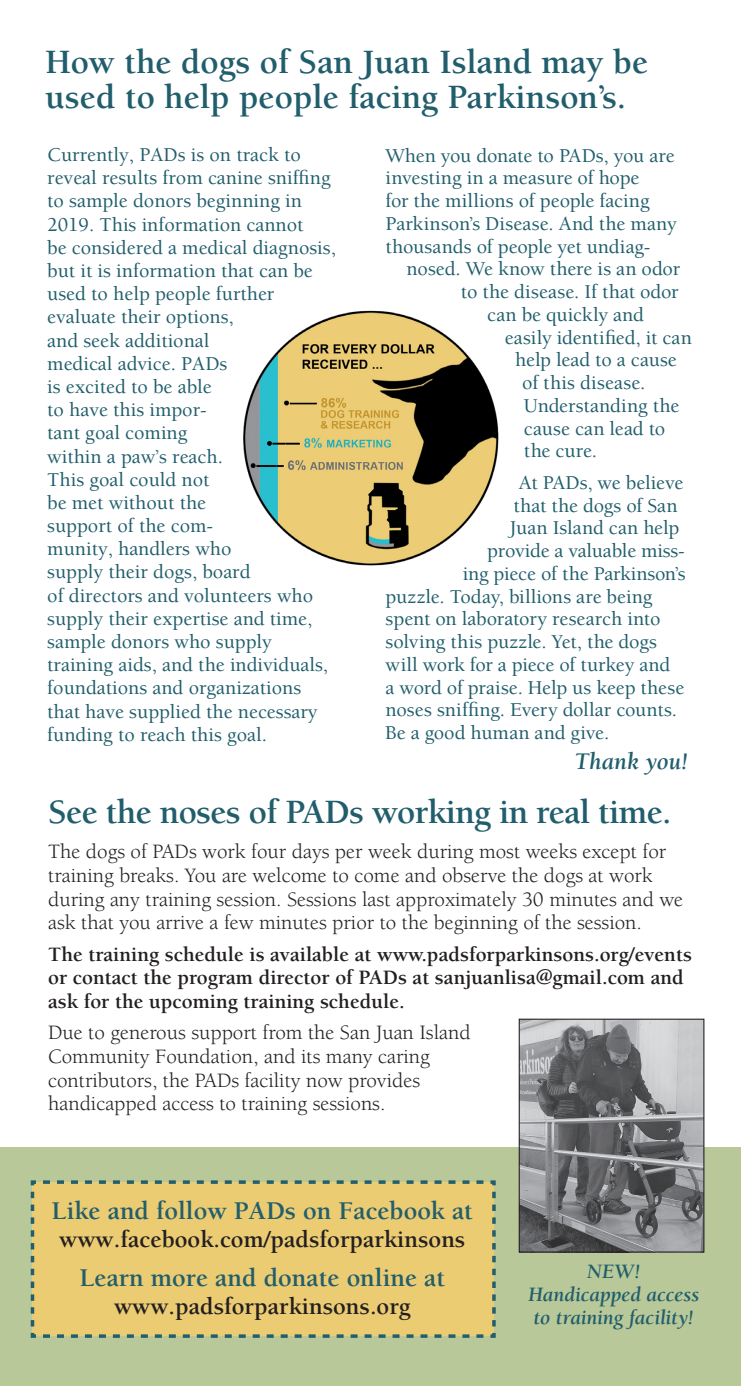
<style>
.page{position:relative;width:741px;height:1386px;background:#fff}
.page>*{position:absolute;margin:0;border:0;box-sizing:border-box;transform-origin:0 0}
.t1{font:700 35px/35px "Berkeley";color:#215e6c}
.t2{font:700 35px "Berkeley";letter-spacing:-.02em;color:#215e6c}
.t3{font:700 26.25px "Berkeley";color:#225e6b}
.t4{font:700 24.5px "Berkeley";color:#231f20}
.t5{font:italic 700 24.5px "Berkeley";letter-spacing:-.005em;color:#215e6c}
.t6{font:21px/23.6px "Berkeley";color:#231f20}
.t7{font:700 21px/23.6px "Berkeley";color:#231f20}
.t8{font:italic 700 21px "Berkeley";color:#225e6b}
.t9{font:500 20.12px/23.1px "Berkeley";color:#215e6c}
</style>
<div class="page">
<div style="left:0;top:1147px;width:740px;height:239px;background:#b8c899"></div>
<div style="left:30px;top:1180px;width:466px;height:158px;background:#eccc73"></div>
<img style="left:520px;top:1021px;width:182px;height:230px">
<div style="left:518px;top:1019px;width:186px;height:234px;border:1px solid #231f20"></div>
<img style="left:243px;top:310px;width:256px;height:256px">
<p class="t1" style="left:45px;top:45px;width:604px">How the dogs of San Juan Island may be used to help people facing Parkinson’s.</p>
<p class="t9" style="left:47px;top:144px;width:290px">Currently, PADs is on track to reveal results from canine sniffing to sample donors beginning in<br>2019. This information cannot<br>be considered a medical diagnosis, but it is information that can be used to help people further evaluate their options,<br>and seek additional<br>medical advice. PADs<br>is excited to be able<br>to have this impor-<br>tant goal coming<br>within a paw’s reach.<br>This goal could not<br>be met without the<br>support of the com-<br>munity, handlers who<br>supply their dogs, board<br>of directors and volunteers who supply their expertise and time, sample donors who supply training aids, and the individuals, foundations and organizations that have supplied the necessary funding to reach this goal.</p>
<p class="t9" style="left:385px;top:144px;width:290px">When you donate to PADs, you are investing in a measure of hope<br>for the millions of people facing</p>
<p class="t9" style="left:385px;top:212px;width:292px">Parkinson’s Disease. And the many</p>
<p class="t9" style="left:385px;top:235px;width:266px">thousands of people yet undiag-</p>
<p class="t9" style="left:406px;top:258px;width:275px">nosed. We know there is an odor</p>
<p class="t9" style="left:460px;top:281px;width:219px">to the disease. If that odor</p>
<p class="t9" style="left:487px;top:303px;width:158px">can be quickly and</p>
<p class="t9" style="left:504px;top:326px;width:188px">easily identified, it can</p>
<p class="t9" style="left:515px;top:349px;width:163px">help lead to a cause</p>
<p class="t9" style="left:522px;top:372px;width:124px">of this disease.</p>
<p class="t9" style="left:523px;top:394px;width:157px">Understanding the</p>
<p class="t9" style="left:523px;top:417px;width:143px">cause can lead to</p>
<p class="t9" style="left:523px;top:440px;width:75px">the cure.</p>
<p class="t9" style="left:518px;top:471px;width:166px">At PADs, we believe</p>
<p class="t9" style="left:513px;top:494px;width:165px">that the dogs of San</p>
<p class="t9" style="left:509px;top:517px;width:171px">Juan Island can help</p>
<p class="t9" style="left:487px;top:540px;width:199px">provide a valuable miss-</p>
<p class="t9" style="left:462px;top:562px;width:224px">ing piece of the Parkinson’s</p>
<p class="t9" style="left:385px;top:585px;width:268px">puzzle. Today, billions are being</p>
<p class="t9" style="left:385px;top:608px;width:276px">spent on laboratory research into</p>
<p class="t9" style="left:385px;top:631px;width:273px">solving this puzzle. Yet, the dogs</p>
<p class="t9" style="left:385px;top:653px;width:286px">will work for a piece of turkey and</p>
<p class="t9" style="left:385px;top:676px;width:300px">a word of praise. Help us keep these</p>
<p class="t9" style="left:385px;top:699px;width:293px">noses sniffing. Every dollar counts.</p>
<p class="t9" style="left:385px;top:722px;width:225px">Be a good human and give.</p>
<p class="t5" style="left:574px;top:748px;width:115px">Thank you!</p>
<p class="t2" style="left:48px;top:794px;width:624px">See the noses of PADs working in real time.</p>
<p class="t6" style="left:48px;top:840px;width:636px">The dogs of PADs work four days per week during most weeks except for training breaks. You are welcome to come and observe the dogs at work during any training session. Sessions last approximately 30 minutes and we ask that you arrive a few minutes prior to the beginning of the session.</p>
<p class="t7" style="left:48px;top:943px;width:645px">The training schedule is available at www.padsforparkinsons.org/events or contact the program director of PADs at sanjuanlisa@gmail.com and ask for the upcoming training schedule.</p>
<p class="t6" style="left:48px;top:1022px;width:424px">Due to generous support from the San Juan Island Community Foundation, and its many caring contributors, the PADs facility now provides handicapped access to training sessions.</p>
<p class="t3" style="left:52px;top:1197px;width:422px">Like and follow PADs on Facebook at</p>
<p class="t4" style="left:59px;top:1227px;width:407px">www.facebook.com/padsforparkinsons</p>
<p class="t3" style="left:79px;top:1264px;width:367px">Learn more and donate online at</p>
<p class="t4" style="left:114px;top:1293px;width:298px">www.padsforparkinsons.org</p>
<p class="t8" style="left:587px;top:1260px;width:55px">NEW!</p>
<p class="t8" style="left:528px;top:1283px;width:172px">Handicapped access</p>
<p class="t8" style="left:533px;top:1306px;width:162px">to training facility!</p>
</div>
